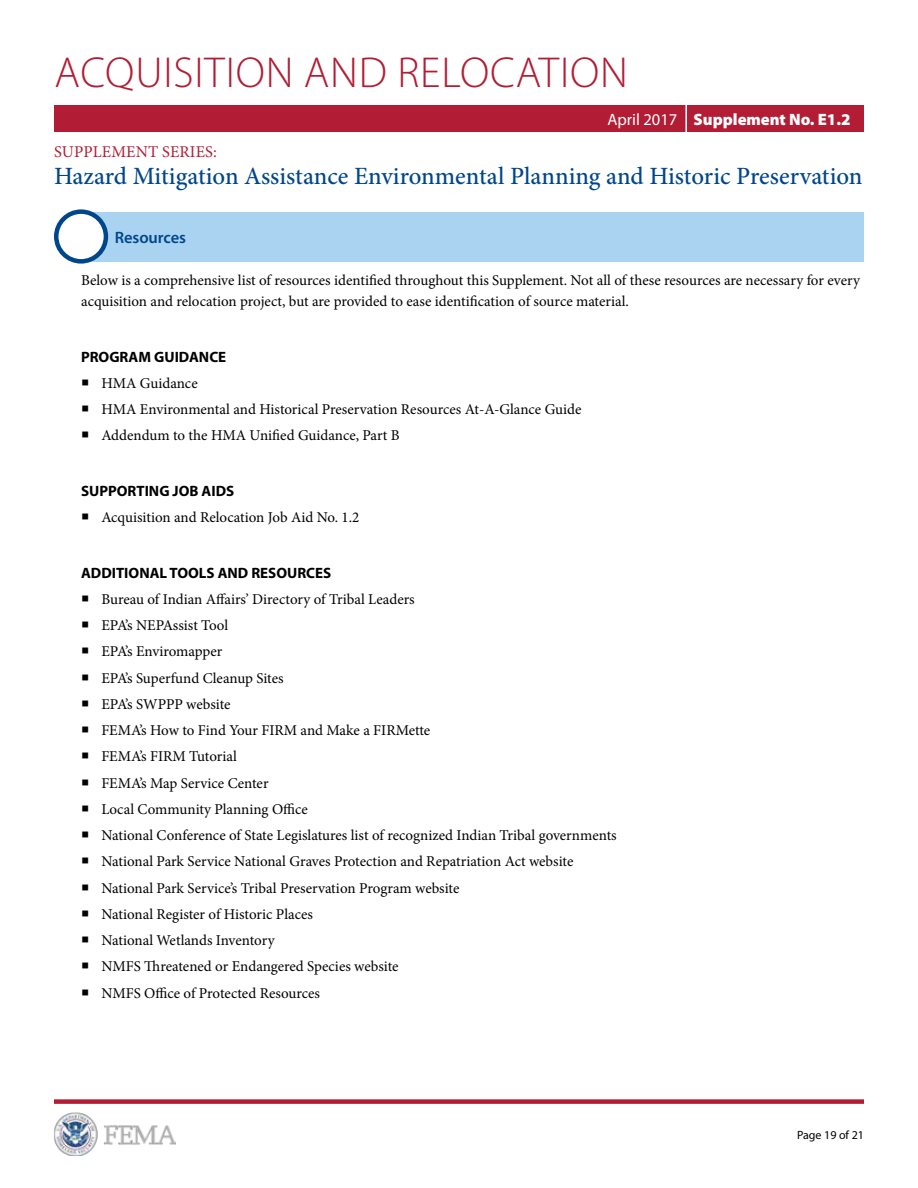
<style>
.page{position:relative;width:918px;height:1188px;background:#fff}
.page>*{position:absolute;margin:0;border:0;box-sizing:border-box;transform-origin:0 0}
.t1{font:300 43.5px "Myriad Pro";letter-spacing:.02em;color:#b21d35}
.t2{font:500 24.75px "Minion Pro";letter-spacing:-.005em;color:#00468b}
.t3{font:900 16.5px "Myriad Pro";color:#fff}
.t4{font:16.5px "Minion Pro";letter-spacing:.01em;color:#b21d35}
.t5{font:600 16.5px "Myriad Pro";letter-spacing:-.005em;color:#00468b}
.Normal_Text{font:15px/21px "Minion Pro";color:#000}
.Normal_Text-2{font:700 15px "Myriad Pro";color:#000}
.t6{font:12px "Myriad Pro";color:#000}
.s1{font-weight:400}
</style>
<div class="page">
<div style="left:54px;top:1099px;width:810px;height:5px;background:#b21d35"></div>
<div style="left:54px;top:105px;width:810px;height:27px;background:#b21d35"></div>
<hr style="left:685px;top:105px;width:2px;height:28px;background:#fff">
<div style="left:81px;top:212px;width:783px;height:49px;background:#aad3f1"></div>
<div style="left:56px;top:212px;width:50px;height:49px;background:#fff;border-radius:50%"></div>
<div style="left:54px;top:209px;width:54px;height:55px;border:4px solid #00468b;border-radius:50%"></div>
<img style="left:54px;top:1112px;width:121px;height:44px">
<h1 class="t1" style="left:54px;top:46px;width:575px">ACQUISITION AND RELOCATION</h1>
<p class="t3" style="left:607px;top:108px;width:245px"><span class="s1">April 2017</span> Supplement No. E1.2</p>
<h2 class="t2" style="left:54px;top:160px;width:810px">Hazard Mitigation Assistance Environmental Planning and Historic Preservation</h2>
<p class="t4" style="left:54px;top:141px;width:164px">SUPPLEMENT SERIES:</p>
<p class="t5" style="left:115px;top:227px;width:73px">Resources</p>
<p class="Normal_Text" style="left:81px;top:270px;width:780px">Below is a comprehensive list of resources identified throughout this Supplement. Not all of these resources are necessary for every acquisition and relocation project, but are provided to ease identification of source material.</p>
<p class="Normal_Text-2" style="left:81px;top:347px;width:147px">PROGRAM GUIDANCE</p>
<p class="Normal_Text" style="left:81px;top:373px;width:118px">○ HMA Guidance</p>
<p class="Normal_Text" style="left:81px;top:399px;width:502px">○ HMA Environmental and Historical Preservation Resources At-A-Glance Guide</p>
<p class="Normal_Text" style="left:81px;top:425px;width:320px">○ Addendum to the HMA Unified Guidance, Part B</p>
<p class="Normal_Text-2" style="left:81px;top:481px;width:155px">SUPPORTING JOB AIDS</p>
<p class="Normal_Text" style="left:81px;top:507px;width:280px">○ Acquisition and Relocation Job Aid No. 1.2</p>
<p class="Normal_Text-2" style="left:81px;top:563px;width:252px">ADDITIONAL TOOLS AND RESOURCES</p>
<p class="Normal_Text" style="left:81px;top:589px;width:335px">○ Bureau of Indian Affairs’ Directory of Tribal Leaders</p>
<p class="Normal_Text" style="left:81px;top:615px;width:149px">○ EPA’s NEPAssist Tool</p>
<p class="Normal_Text" style="left:81px;top:641px;width:143px">○ EPA’s Enviromapper</p>
<p class="Normal_Text" style="left:81px;top:668px;width:204px">○ EPA’s Superfund Cleanup Sites</p>
<p class="Normal_Text" style="left:81px;top:694px;width:151px">○ EPA’s SWPPP website</p>
<p class="Normal_Text" style="left:81px;top:720px;width:351px">○ FEMA’s How to Find Your FIRM and Make a FIRMette</p>
<p class="Normal_Text" style="left:81px;top:746px;width:157px">○ FEMA’s FIRM Tutorial</p>
<p class="Normal_Text" style="left:81px;top:773px;width:189px">○ FEMA’s Map Service Center</p>
<p class="Normal_Text" style="left:81px;top:799px;width:228px">○ Local Community Planning Office</p>
<p class="Normal_Text" style="left:81px;top:825px;width:537px">○ National Conference of State Legislatures list of recognized Indian Tribal governments</p>
<p class="Normal_Text" style="left:81px;top:851px;width:494px">○ National Park Service National Graves Protection and Repatriation Act website</p>
<p class="Normal_Text" style="left:81px;top:878px;width:380px">○ National Park Service’s Tribal Preservation Program website</p>
<p class="Normal_Text" style="left:81px;top:904px;width:233px">○ National Register of Historic Places</p>
<p class="Normal_Text" style="left:81px;top:930px;width:195px">○ National Wetlands Inventory</p>
<p class="Normal_Text" style="left:81px;top:956px;width:319px">○ NMFS Threatened or Endangered Species website</p>
<p class="Normal_Text" style="left:81px;top:983px;width:241px">○ NMFS Office of Protected Resources</p>
<p class="t6" style="left:797px;top:1127px;width:68px">Page 19 of 21</p>
</div>
